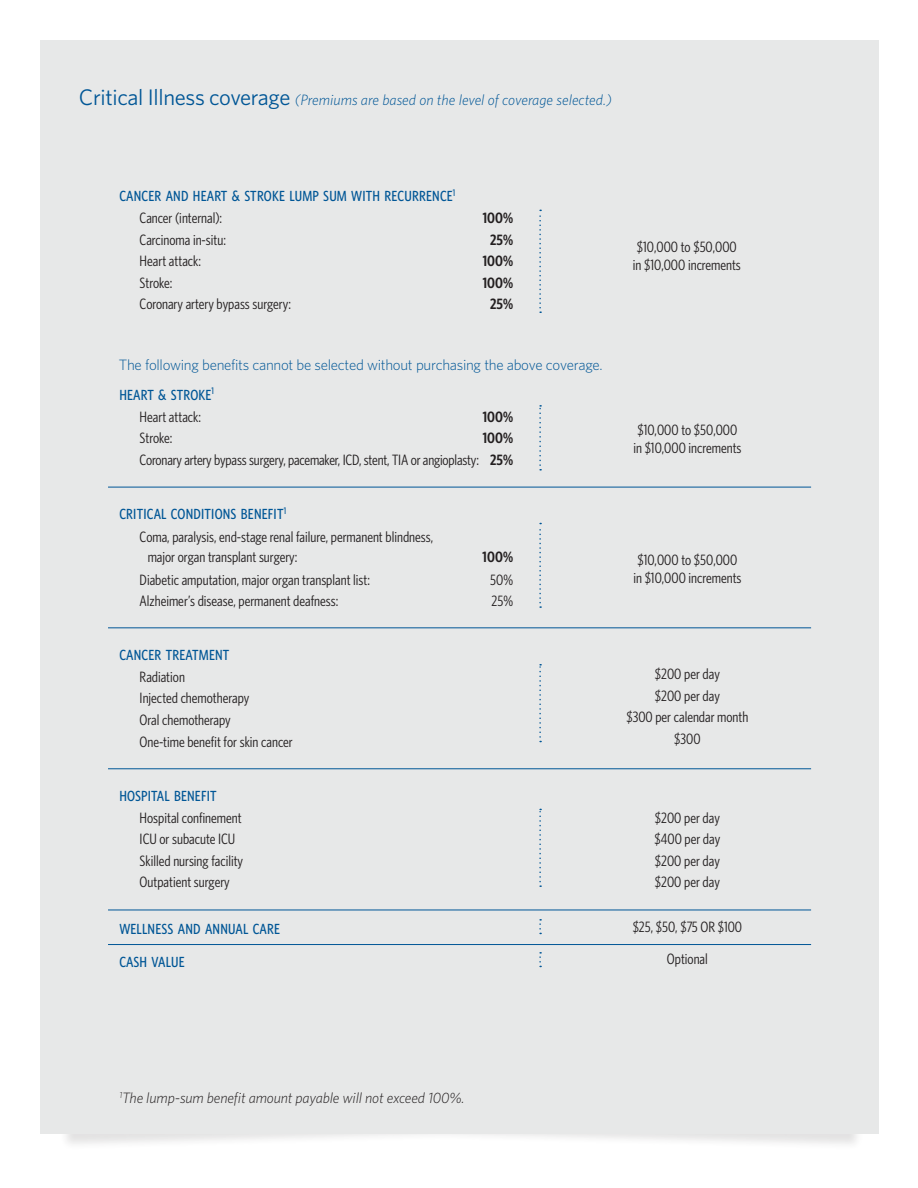
<style>
.page{position:relative;width:918px;height:1188px;background:#fff}
.page>*{position:absolute;margin:0;border:0;box-sizing:border-box;transform-origin:0 0}
.t1{font:15px/18px "Whitney Condensed";color:#231f20}
.t2{font:italic 300 15px "Whitney";color:#005696}
.t3{font:300 15px "Whitney";letter-spacing:-.02em;color:#005696}
.t4{font:italic 300 15px "Whitney";letter-spacing:-.01em;color:#231f20}
.t5{font:600 15px "Whitney Condensed";color:#231f20}
.t6{font:500 14.7px "Whitney Condensed";letter-spacing:.015em;color:#005696}
.s1{font-weight:400;font-style:normal;font-size:22.5px}
.s2{font-size:15px}
.s3{font-weight:600}
</style>
<div class="page">
<div style="left:59px;top:1036px;width:804px;height:115px;background:#231f20;opacity:.13"></div>
<div style="left:40px;top:40px;width:839px;height:1094px;background:#e7e8e8"></div>
<svg style="left:539px;top:664px;width:2px;height:78px"></svg>
<svg style="left:539px;top:809px;width:2px;height:78px"></svg>
<hr style="left:108px;top:910px;width:703px;height:1px;background:#005696">
<svg style="left:539px;top:405px;width:2px;height:66px"></svg>
<svg style="left:539px;top:523px;width:2px;height:85px"></svg>
<hr style="left:108px;top:487px;width:703px;height:1px;background:#005696">
<hr style="left:108px;top:627px;width:703px;height:1px;background:#005696">
<hr style="left:108px;top:768px;width:703px;height:1px;background:#005696">
<svg style="left:539px;top:210px;width:2px;height:103px"></svg>
<svg style="left:539px;top:919px;width:2px;height:15px"></svg>
<hr style="left:108px;top:944px;width:703px;height:1px;background:#005696">
<svg style="left:539px;top:952px;width:2px;height:15px"></svg>
<p class="t2" style="left:79px;top:91px;width:535px"><span class="s1">Critical Illness coverage</span> (Premiums are based on the level of coverage selected.)</p>
<p class="t6" style="left:119px;top:187px;width:338px">CANCER AND HEART <span class="s2">&amp;</span> STROKE LUMP SUM WITH RECURRENCE<sup>1</sup></p>
<p class="t1" style="left:140px;top:208px;width:84px">Cancer (internal):</p>
<p class="t5" style="left:483px;top:208px;width:32px">100%</p>
<p class="t1" style="left:140px;top:230px;width:88px">Carcinoma in-situ:</p>
<p class="t5" style="left:490px;top:230px;width:24px">25%</p>
<p class="t1" style="left:140px;top:252px;width:63px">Heart attack:</p>
<p class="t5" style="left:483px;top:252px;width:32px">100%</p>
<p class="t1" style="left:140px;top:273px;width:34px">Stroke:</p>
<p class="t5" style="left:483px;top:273px;width:32px">100%</p>
<p class="t1" style="left:140px;top:295px;width:153px">Coronary artery bypass surgery:</p>
<p class="t5" style="left:490px;top:295px;width:24px">25%</p>
<p class="t3" style="left:119px;top:355px;width:485px">The following benefits cannot be selected without purchasing the above coverage.</p>
<p class="t6" style="left:119px;top:386px;width:96px">HEART <span class="s2">&amp;</span> STROKE<sup>1</sup></p>
<p class="t1" style="left:140px;top:407px;width:63px">Heart attack:</p>
<p class="t5" style="left:483px;top:407px;width:32px">100%</p>
<p class="t1" style="left:140px;top:429px;width:34px">Stroke:</p>
<p class="t1" style="left:140px;top:427px;width:375px;line-height:21.6px;text-align:right"><span class="s3">100%<br></span>Coronary artery bypass surgery, pacemaker, ICD, stent, TIA or angioplasty: <span class="s3">25%</span></p>
<p class="t1" style="left:633px;top:238px;width:110px">$10,000 to $50,000 in $10,000 increments</p>
<p class="t1" style="left:633px;top:420px;width:110px">$10,000 to $50,000 in $10,000 increments</p>
<p class="t6" style="left:119px;top:505px;width:168px">CRITICAL CONDITIONS BENEFIT<sup>1</sup></p>
<p class="t1" style="left:148px;top:527px;width:287px;line-height:19.5px;text-indent:-8px">Coma, paralysis, end-stage renal failure, permanent blindness, major organ transplant surgery:</p>
<p class="t5" style="left:482px;top:547px;width:32px">100%</p>
<p class="t1" style="left:637px;top:550px;width:101px">$10,000 to $50,000</p>
<p class="t1" style="left:140px;top:570px;width:232px">Diabetic amputation, major organ transplant list:</p>
<p class="t1" style="left:490px;top:570px;width:24px">50%</p>
<p class="t1" style="left:633px;top:568px;width:110px">in $10,000 increments</p>
<p class="t1" style="left:140px;top:592px;width:200px">Alzheimer’s disease, permanent deafness:</p>
<p class="t1" style="left:492px;top:592px;width:23px">25%</p>
<p class="t6" style="left:119px;top:646px;width:112px">CANCER TREATMENT</p>
<p class="t1" style="left:140px;top:667px;width:47px">Radiation</p>
<p class="t1" style="left:655px;top:665px;width:66px">$200 per day</p>
<p class="t1" style="left:140px;top:689px;width:111px">Injected chemotherapy</p>
<p class="t1" style="left:655px;top:686px;width:66px">$200 per day</p>
<p class="t1" style="left:140px;top:711px;width:93px">Oral chemotherapy</p>
<p class="t1" style="left:626px;top:708px;width:124px">$300 per calendar month</p>
<p class="t1" style="left:140px;top:732px;width:154px">One-time benefit for skin cancer</p>
<p class="t1" style="left:674px;top:730px;width:28px">$300</p>
<p class="t6" style="left:119px;top:787px;width:99px">HOSPITAL BENEFIT</p>
<p class="t1" style="left:140px;top:808px;width:104px">Hospital confinement</p>
<p class="t1" style="left:655px;top:808px;width:66px">$200 per day</p>
<p class="t1" style="left:140px;top:830px;width:97px">ICU or subacute ICU</p>
<p class="t1" style="left:655px;top:830px;width:67px">$400 per day</p>
<p class="t1" style="left:140px;top:851px;width:105px">Skilled nursing facility</p>
<p class="t1" style="left:655px;top:851px;width:66px">$200 per day</p>
<p class="t1" style="left:140px;top:873px;width:92px">Outpatient surgery</p>
<p class="t1" style="left:655px;top:873px;width:66px">$200 per day</p>
<p class="t6" style="left:119px;top:920px;width:162px">WELLNESS AND ANNUAL CARE</p>
<p class="t1" style="left:633px;top:917px;width:111px">$25, $50, $75 OR $100</p>
<p class="t6" style="left:119px;top:953px;width:67px">CASH VALUE</p>
<p class="t1" style="left:667px;top:950px;width:42px">Optional</p>
<p class="t4" style="left:119px;top:1089px;width:347px"><sup>1</sup>The lump-sum benefit amount payable will not exceed 100%.</p>
</div>
